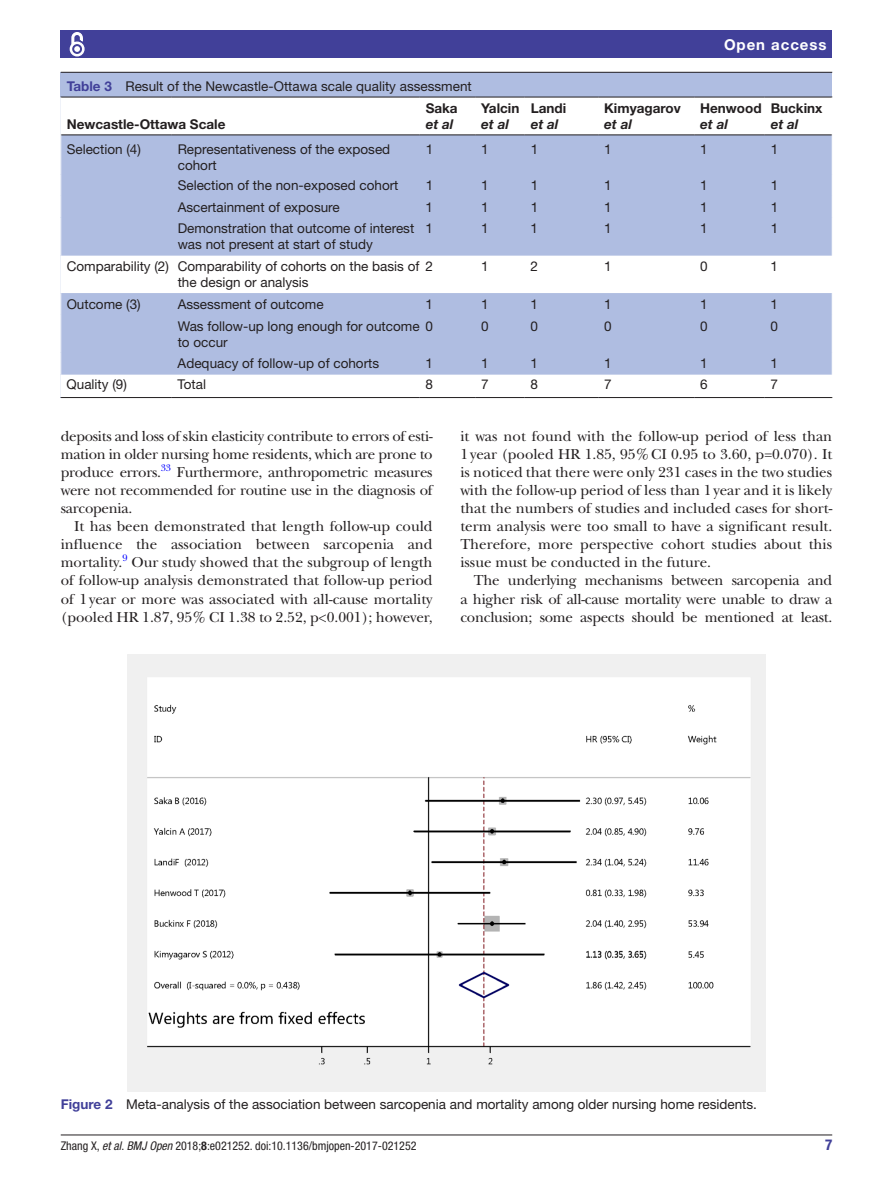
<style>
.page{position:relative;width:893px;height:1191px;background:#fff}
.page>*{position:absolute;margin:0;border:0;box-sizing:border-box;transform-origin:0 0}
.t1{font:15px/18px "New Baskerville";letter-spacing:-.01em;color:#231f20;text-align:justify}
.t2{font:700 15px "Helvetica Neue LT Std";letter-spacing:.065em;color:#fff}
.t3{font:700 condensed 15px "Helvetica Neue LT Std";color:#414099}
.t4{font:13.5px/16.2px "Helvetica Neue LT Std";color:#231f20}
.t5{font:700 13.5px "Helvetica Neue LT Std";color:#231f20}
.t6{font:italic 700 13.5px "Helvetica Neue LT Std";color:#231f20}
.t7{font:condensed 12px "Helvetica Neue LT Std";color:#231f20}
.t8{font:9.9px "New Baskerville";color:#00f}
.s1{font-weight:700;color:#414099}
.s2{font-style:italic}
.s3{font-weight:700}
</style>
<div class="page">
<hr style="left:61px;top:1134px;width:771px;height:1px;background:#231f20">
<div style="left:61px;top:31px;width:771px;height:27px;background:#414099"></div>
<svg style="left:69px;top:32px;width:16px;height:25px"></svg>
<div style="left:61px;top:73px;width:771px;height:325px;background:#afbde1"></div>
<hr style="left:61px;top:72px;width:771px;height:1px;background:#231f20">
<div style="left:61px;top:98px;width:771px;height:299px;background:#fff"></div>
<svg style="left:61px;top:135px;width:771px;height:239px"></svg>
<hr style="left:172px;top:134px;width:248px;height:1px;background:#231f20">
<hr style="left:61px;top:97px;width:111px;height:1px;background:#231f20">
<hr style="left:172px;top:97px;width:248px;height:1px;background:#231f20">
<hr style="left:61px;top:134px;width:111px;height:1px;background:#231f20">
<hr style="left:420px;top:97px;width:55px;height:1px;background:#231f20">
<hr style="left:420px;top:134px;width:55px;height:1px;background:#231f20">
<hr style="left:475px;top:97px;width:50px;height:1px;background:#231f20">
<hr style="left:475px;top:134px;width:50px;height:1px;background:#231f20">
<hr style="left:525px;top:97px;width:73px;height:1px;background:#231f20">
<hr style="left:525px;top:134px;width:73px;height:1px;background:#231f20">
<hr style="left:598px;top:97px;width:96px;height:1px;background:#231f20">
<hr style="left:598px;top:134px;width:96px;height:1px;background:#231f20">
<hr style="left:694px;top:97px;width:71px;height:1px;background:#231f20">
<hr style="left:694px;top:134px;width:71px;height:1px;background:#231f20">
<hr style="left:765px;top:97px;width:67px;height:1px;background:#231f20">
<hr style="left:765px;top:134px;width:67px;height:1px;background:#231f20">
<hr style="left:61px;top:397px;width:111px;height:1px;background:#231f20">
<hr style="left:172px;top:397px;width:248px;height:1px;background:#231f20">
<hr style="left:420px;top:397px;width:55px;height:1px;background:#231f20">
<hr style="left:475px;top:397px;width:50px;height:1px;background:#231f20">
<hr style="left:525px;top:397px;width:73px;height:1px;background:#231f20">
<hr style="left:598px;top:397px;width:96px;height:1px;background:#231f20">
<hr style="left:694px;top:397px;width:71px;height:1px;background:#231f20">
<hr style="left:765px;top:397px;width:67px;height:1px;background:#231f20">
<svg style="left:60px;top:174px;width:1px;height:43px"></svg>
<svg style="left:60px;top:293px;width:1px;height:22px"></svg>
<svg style="left:60px;top:353px;width:1px;height:44px"></svg>
<img style="left:127px;top:655px;width:638px;height:436px">
<p class="t4" style="left:67px;top:78px;width:407px"><span class="s1">Table 3</span> Result of the Newcastle-Ottawa scale quality assessment</p>
<p class="t5" style="left:67px;top:116px;width:160px">Newcastle-Ottawa Scale</p>
<p class="t5" style="left:426px;top:99px;width:34px">Saka</p>
<p class="t6" style="left:426px;top:116px;width:29px">et al</p>
<p class="t5" style="left:481px;top:99px;width:40px">Yalcin</p>
<p class="t6" style="left:481px;top:116px;width:29px">et al</p>
<p class="t5" style="left:531px;top:99px;width:37px">Landi</p>
<p class="t6" style="left:531px;top:116px;width:29px">et al</p>
<p class="t2" style="left:724px;top:35px;width:104px">Open access</p>
<p class="t5" style="left:604px;top:99px;width:78px">Kimyagarov</p>
<p class="t6" style="left:604px;top:116px;width:29px">et al</p>
<p class="t5" style="left:700px;top:99px;width:63px">Henwood</p>
<p class="t6" style="left:700px;top:116px;width:29px">et al</p>
<p class="t5" style="left:771px;top:99px;width:53px">Buckinx</p>
<p class="t6" style="left:771px;top:116px;width:29px">et al</p>
<p class="t4" style="left:67px;top:140px;width:76px">Selection (4)</p>
<p class="t4" style="left:178px;top:140px;width:214px">Representativeness of the exposed cohort</p>
<p class="t4" style="left:426px;top:140px;width:9px">1</p>
<p class="t4" style="left:481px;top:140px;width:9px">1</p>
<p class="t4" style="left:531px;top:140px;width:9px">1</p>
<p class="t4" style="left:604px;top:140px;width:9px">1</p>
<p class="t4" style="left:700px;top:140px;width:9px">1</p>
<p class="t4" style="left:771px;top:140px;width:9px">1</p>
<p class="t4" style="left:178px;top:177px;width:222px">Selection of the non-exposed cohort</p>
<p class="t4" style="left:426px;top:177px;width:9px">1</p>
<p class="t4" style="left:481px;top:177px;width:9px">1</p>
<p class="t4" style="left:531px;top:177px;width:9px">1</p>
<p class="t4" style="left:604px;top:177px;width:9px">1</p>
<p class="t4" style="left:700px;top:177px;width:9px">1</p>
<p class="t4" style="left:771px;top:177px;width:9px">1</p>
<p class="t4" style="left:178px;top:198px;width:164px">Ascertainment of exposure</p>
<p class="t4" style="left:426px;top:198px;width:9px">1</p>
<p class="t4" style="left:481px;top:198px;width:9px">1</p>
<p class="t4" style="left:531px;top:198px;width:9px">1</p>
<p class="t4" style="left:604px;top:198px;width:9px">1</p>
<p class="t4" style="left:700px;top:198px;width:9px">1</p>
<p class="t4" style="left:771px;top:198px;width:9px">1</p>
<p class="t4" style="left:178px;top:220px;width:238px">Demonstration that outcome of interest was not present at start of study</p>
<p class="t4" style="left:426px;top:220px;width:9px">1</p>
<p class="t4" style="left:481px;top:220px;width:9px">1</p>
<p class="t4" style="left:531px;top:220px;width:9px">1</p>
<p class="t4" style="left:604px;top:220px;width:9px">1</p>
<p class="t4" style="left:700px;top:220px;width:9px">1</p>
<p class="t4" style="left:771px;top:220px;width:9px">1</p>
<p class="t4" style="left:67px;top:258px;width:354px;text-align:center">Comparability (2) Comparability of cohorts on the basis of the design or analysis</p>
<p class="t4" style="left:426px;top:258px;width:9px">2</p>
<p class="t4" style="left:481px;top:258px;width:9px">1</p>
<p class="t4" style="left:531px;top:258px;width:9px">2</p>
<p class="t4" style="left:604px;top:258px;width:9px">1</p>
<p class="t4" style="left:700px;top:258px;width:9px">0</p>
<p class="t4" style="left:771px;top:258px;width:9px">1</p>
<p class="t4" style="left:67px;top:296px;width:76px">Outcome (3)</p>
<p class="t4" style="left:178px;top:296px;width:148px">Assessment of outcome</p>
<p class="t4" style="left:426px;top:296px;width:9px">1</p>
<p class="t4" style="left:481px;top:296px;width:9px">1</p>
<p class="t4" style="left:531px;top:296px;width:9px">1</p>
<p class="t4" style="left:604px;top:296px;width:9px">1</p>
<p class="t4" style="left:700px;top:296px;width:9px">1</p>
<p class="t4" style="left:771px;top:296px;width:9px">1</p>
<p class="t4" style="left:178px;top:317px;width:257px">Was follow-up long enough for outcome 0 to occur</p>
<p class="t4" style="left:481px;top:317px;width:9px">0</p>
<p class="t4" style="left:531px;top:317px;width:9px">0</p>
<p class="t4" style="left:604px;top:317px;width:9px">0</p>
<p class="t4" style="left:700px;top:317px;width:9px">0</p>
<p class="t4" style="left:771px;top:317px;width:9px">0</p>
<p class="t4" style="left:178px;top:355px;width:203px">Adequacy of follow-up of cohorts</p>
<p class="t4" style="left:426px;top:355px;width:9px">1</p>
<p class="t4" style="left:481px;top:355px;width:9px">1</p>
<p class="t4" style="left:531px;top:355px;width:9px">1</p>
<p class="t4" style="left:604px;top:355px;width:9px">1</p>
<p class="t4" style="left:700px;top:355px;width:9px">1</p>
<p class="t4" style="left:771px;top:355px;width:9px">1</p>
<p class="t4" style="left:67px;top:375px;width:62px">Quality (9)</p>
<p class="t4" style="left:178px;top:375px;width:30px">Total</p>
<p class="t4" style="left:426px;top:375px;width:9px">8</p>
<p class="t4" style="left:481px;top:375px;width:9px">7</p>
<p class="t4" style="left:531px;top:375px;width:9px">8</p>
<p class="t4" style="left:604px;top:375px;width:9px">7</p>
<p class="t4" style="left:700px;top:375px;width:9px">6</p>
<p class="t4" style="left:771px;top:375px;width:9px">7</p>
<p class="t1" style="left:61px;top:428px;width:373px">deposits and loss of skin elasticity contribute to errors of esti&shy;mation in older nursing home residents, which are prone to produce errors.</p>
<p class="t8" style="left:161px;top:462px;width:12px">33</p>
<p class="t1" style="left:61px;top:464px;width:373px;text-indent:116px">Furthermore, anthropometric measures were not recommended for routine use in the diagnosis of sarcopenia.</p>
<p class="t1" style="left:61px;top:518px;width:373px;text-indent:14px">It has been demonstrated that length follow-up could influence the association between sarcopenia and mortality.</p>
<p class="t8" style="left:122px;top:552px;width:7px">9</p>
<p class="t1" style="left:61px;top:554px;width:373px;text-indent:71px">Our study showed that the subgroup of length of follow-up analysis demonstrated that follow-up period of 1year or more was associated with all-cause mortality (pooled HR 1.87, 95% CI 1.38 to 2.52, p&lt;0.001); however,</p>
<p class="t1" style="left:460px;top:428px;width:373px">it was not found with the follow-up period of less than 1year (pooled HR 1.85, 95%CI 0.95 to 3.60, p=0.070). It is noticed that there were only 231 cases in the two studies with the follow-up period of less than 1year and it is likely that the numbers of studies and included cases for short&shy;term analysis were too small to have a significant result.<br>Therefore, more perspective cohort studies about this issue must be conducted in the future.</p>
<p class="t1" style="left:460px;top:572px;width:373px;text-indent:14px">The underlying mechanisms between sarcopenia and a higher risk of all-cause mortality were unable to draw a conclusion; some aspects should be mentioned at least.</p>
<p class="t4" style="left:61px;top:1096px;width:698px"><span class="s1">Figure 2</span> Meta-analysis of the association between sarcopenia and mortality among older nursing home residents.</p>
<p class="t7" style="left:61px;top:1138px;width:357px">Zhang X, <span class="s2">et al</span>. <span class="s2">BMJ Open</span> 2018;<span class="s3">8</span>:e021252. doi:10.1136/bmjopen-2017-021252</p>
<p class="t3" style="left:825px;top:1135px;width:9px">7</p>
</div>
